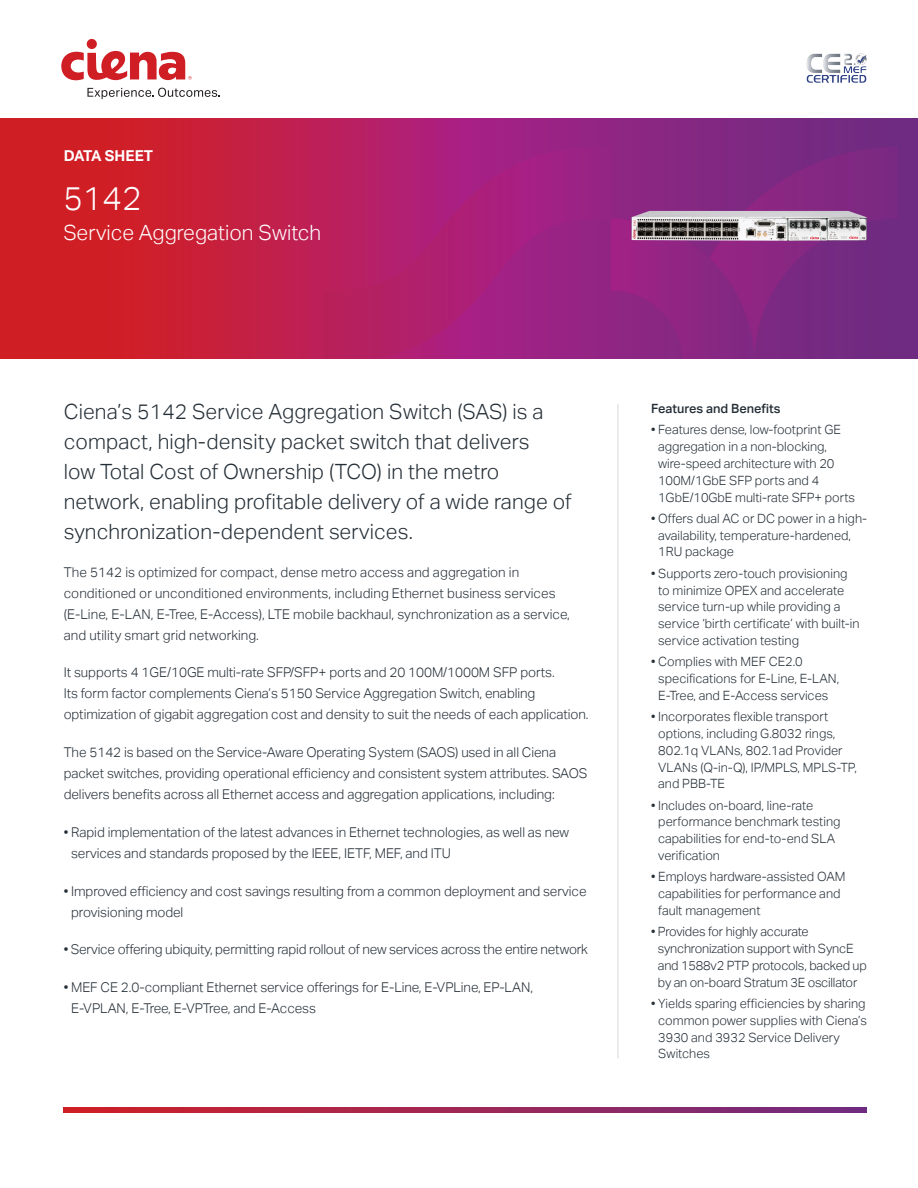
<style>
.page{position:relative;width:918px;height:1188px;background:#fff}
.page>*{position:absolute;margin:0;border:0;box-sizing:border-box;transform-origin:0 0}
.Product_Headline{font:300 33px "Aktiv Grotesk";color:#fff}
.Intro_Copy{font:300 21px/30px "Aktiv Grotesk";letter-spacing:.005em;color:#252f37}
.Product_Subhead{font:300 21px "Aktiv Grotesk";color:#fff}
.Product_Headline-2{font:700 15px "Aktiv Grotesk";color:#fff}
.Body_Copy{font:300 13.5px/21px "Aktiv Grotesk";letter-spacing:-.005em;color:#252f37}
.Sidebar_Bullets{font:300 12.75px/16.8px "Aktiv Grotesk";color:#252f37}
.Sidebar_Headline{font:500 12.75px "Aktiv Grotesk";color:#252f37}
</style>
<div class="page">
<svg style="left:0;top:118px;width:918px;height:241px;background:#bb2046"></svg>
<svg style="left:683px;top:147px;width:215px;height:212px;background:#7b2981"></svg>
<svg style="left:611px;top:219px;width:143px;height:140px;background:#8f2583"></svg>
<svg style="left:324px;top:147px;width:287px;height:212px;background:#a82077"></svg>
<div style="left:87px;top:39px;width:10px;height:10px;background:#d01e25;border-radius:50%"></div>
<svg style="left:61px;top:51px;width:131px;height:29px"></svg>
<svg style="left:87px;top:88px;width:133px;height:11px"></svg>
<svg style="left:63px;top:1108px;width:804px;height:4px;background:#9f2654"></svg>
<hr style="left:618px;top:404px;width:1px;height:654px;background:#d7d9dc">
<img style="left:806px;top:54px;width:61px;height:28px">
<img style="left:631px;top:211px;width:236px;height:30px">
<p class="Product_Headline-2" style="left:64px;top:147px;width:91px">DATA SHEET</p>
<p class="Product_Headline" style="left:63px;top:179px;width:80px">5142</p>
<p class="Product_Subhead" style="left:63px;top:220px;width:259px">Service Aggregation Switch</p>
<p class="Intro_Copy" style="left:64px;top:397px;width:509px">Ciena’s 5142 Service Aggregation Switch (SAS) is a compact, high-density packet switch that delivers<br>low Total Cost of Ownership (TCO) in the metro network, enabling profitable delivery of a wide range of synchronization-dependent services.</p>
<p class="Body_Copy" style="left:64px;top:561px;width:508px">The 5142 is optimized for compact, dense metro access and aggregation in conditioned or unconditioned environments, including Ethernet business services (E-Line, E-LAN, E-Tree, E-Access), LTE mobile backhaul, synchronization as a service, and utility smart grid networking.</p>
<p class="Body_Copy" style="left:64px;top:662px;width:526px">It supports 4 1GE/10GE multi-rate SFP/SFP+ ports and 20 100M/1000M SFP ports.<br>Its form factor complements Ciena’s 5150 Service Aggregation Switch, enabling optimization of gigabit aggregation cost and density to suit the needs of each application.</p>
<p class="Body_Copy" style="left:64px;top:742px;width:525px">The 5142 is based on the Service-Aware Operating System (SAOS) used in all Ciena packet switches, providing operational efficiency and consistent system attributes. SAOS delivers benefits across all Ethernet access and aggregation applications, including:</p>
<p class="Body_Copy" style="left:71px;top:822px;width:500px;text-indent:-7px">• Rapid implementation of the latest advances in Ethernet technologies, as well as new services and standards proposed by the IEEE, IETF, MEF, and ITU</p>
<p class="Body_Copy" style="left:71px;top:880px;width:517px;text-indent:-7px">• Improved efficiency and cost savings resulting from a common deployment and service provisioning model</p>
<p class="Body_Copy" style="left:64px;top:939px;width:526px">• Service offering ubiquity, permitting rapid rollout of new services across the entire network</p>
<p class="Body_Copy" style="left:71px;top:977px;width:463px;text-indent:-7px">• MEF CE 2.0-compliant Ethernet service offerings for E-Line, E-VPLine, EP-LAN,<br>E-VPLAN, E-Tree, E-VPTree, and E-Access</p>
<p class="Sidebar_Headline" style="left:651px;top:401px;width:131px">Features and Benefits</p>
<p class="Sidebar_Bullets" style="left:658px;top:422px;width:198px;text-indent:-7px">• Features dense, low-footprint GE aggregation in a non-blocking, wire-speed architecture with 20<br>100M/1GbE SFP ports and 4<br>1GbE/10GbE multi-rate SFP+ ports</p>
<p class="Sidebar_Bullets" style="left:658px;top:510px;width:210px;text-indent:-7px">• Offers dual AC or DC power in a high&shy;availability, temperature-hardened,<br>1RU package</p>
<p class="Sidebar_Bullets" style="left:658px;top:565px;width:203px;text-indent:-7px">• Supports zero-touch provisioning to minimize OPEX and accelerate service turn-up while providing a service ‘birth certificate’ with built-in service activation testing</p>
<p class="Sidebar_Bullets" style="left:658px;top:653px;width:182px;text-indent:-7px">• Complies with MEF CE2.0 specifications for E-Line, E-LAN,<br>E-Tree, and E-Access services</p>
<p class="Sidebar_Bullets" style="left:658px;top:708px;width:200px;text-indent:-7px">• Incorporates flexible transport options, including G.8032 rings,<br>802.1q VLANs, 802.1ad Provider<br>VLANs (Q-in-Q), IP/MPLS, MPLS-TP, and PBB-TE</p>
<p class="Sidebar_Bullets" style="left:658px;top:797px;width:184px;text-indent:-7px">• Includes on-board, line-rate performance benchmark testing capabilities for end-to-end SLA verification</p>
<p class="Sidebar_Bullets" style="left:658px;top:869px;width:189px;text-indent:-7px">• Employs hardware-assisted OAM capabilities for performance and fault management</p>
<p class="Sidebar_Bullets" style="left:658px;top:923px;width:210px;text-indent:-7px">• Provides for highly accurate synchronization support with SyncE and 1588v2 PTP protocols, backed up by an on-board Stratum 3E oscillator</p>
<p class="Sidebar_Bullets" style="left:658px;top:995px;width:210px;text-indent:-7px">• Yields sparing efficiencies by sharing common power supplies with Ciena’s<br>3930 and 3932 Service Delivery<br>Switches</p>
</div>
